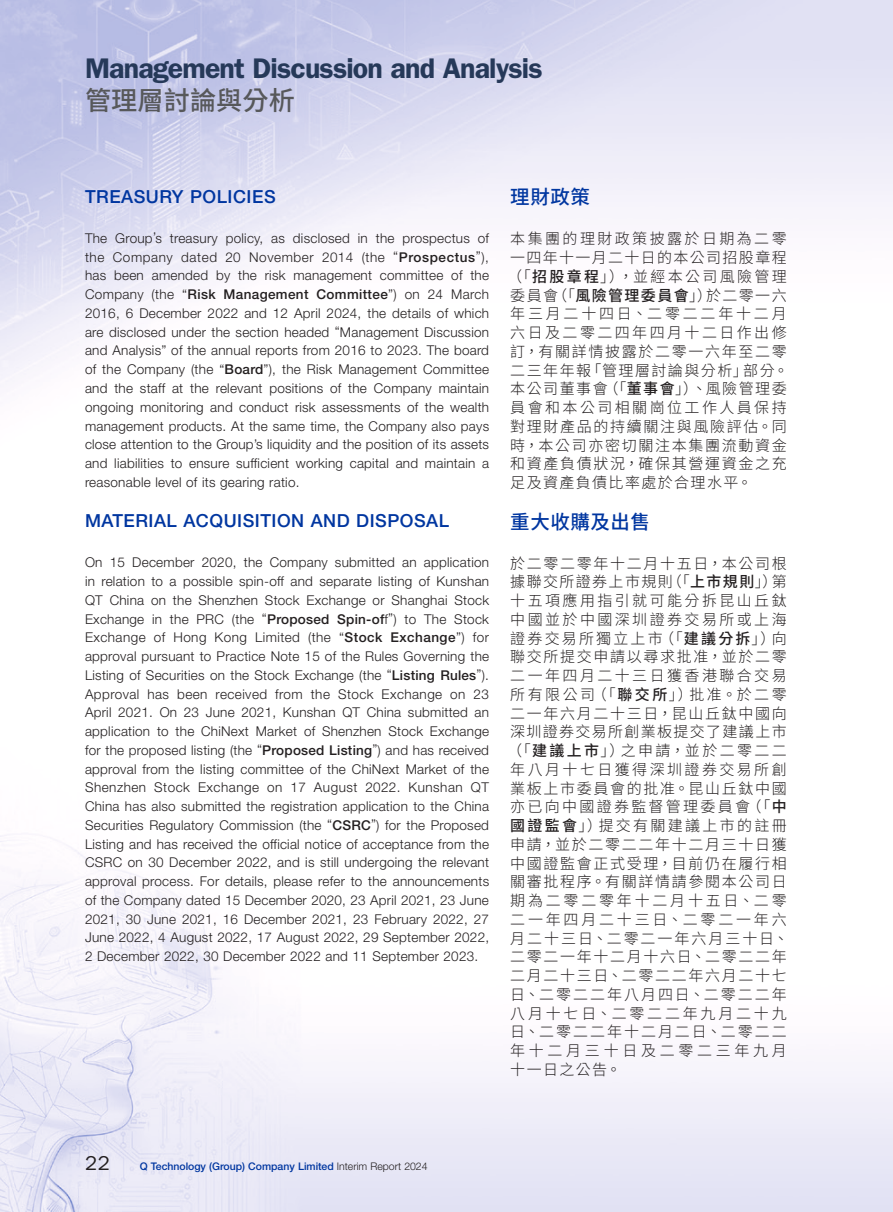
<style>
.page{position:relative;width:893px;height:1212px;background:#fff}
.page>*{position:absolute;margin:0;border:0;box-sizing:border-box;transform-origin:0 0}
.t1{font:600 28.5px "ITC Franklin Gothic Std";letter-spacing:-.03em;color:#263959}
.t2{font:500 26.25px "Source Han Sans TC";color:#57585a}
.t3{font:20.25px "ITC Franklin Gothic Std";color:#231f20}
.C_Heading_1{font:500 19.5px "Source Han Sans TC";letter-spacing:.03em;color:#0036a0}
.Heading_1{font:500 18px "Helvetica Neue LT Std";letter-spacing:.03em;color:#0036a0}
.C_Body_Text{font:300 15px/18.8px "Source Han Sans TC";letter-spacing:.135em;color:#231f20}
.C_Body_Text-2{font:300 15px/18.8px "Source Han Sans TC";letter-spacing:.11em;color:#231f20}
.Body_Text{font:300 13.5px/18.8px "Helvetica Neue LT Std";letter-spacing:.02em;color:#231f20;text-align:justify}
.t4{font:500 10.5px "Helvetica Neue LT Std";color:#0036a0}
.s1{font-weight:500}
.s2{font-weight:300;color:#231f20}
</style>
<div class="page">
<img style="left:0;top:0;width:893px;height:1212px">
<h1 class="t1" style="left:85px;top:52px;width:459px">Management Discussion and Analysis</h1>
<h2 class="t2" style="left:85px;top:86px;width:211px">管理層討論與分析</h2>
<p class="Heading_1" style="left:85px;top:186px;width:192px">TREASURY POLICIES</p>
<p class="Body_Text" style="left:85px;top:228px;width:406px">The Group’s treasury policy, as disclosed in the prospectus of the Company dated 20 November 2014 (the “<span class="s1">Prospectus</span>”), has been amended by the risk management committee of the Company (the “<span class="s1">Risk Management Committee</span>”) on 24 March 2016, 6 December 2022 and 12 April 2024, the details of which are disclosed under the section headed “Management Discussion and Analysis” of the annual reports from 2016 to 2023. The board of the Company (the “<span class="s1">Board</span>”), the Risk Management Committee and the staff at the relevant positions of the Company maintain ongoing monitoring and conduct risk assessments of the wealth management products. At the same time, the Company also pays close attention to the Group’s liquidity and the position of its assets and liabilities to ensure sufficient working capital and maintain a reasonable level of its gearing ratio.</p>
<p class="Heading_1" style="left:85px;top:510px;width:366px">MATERIAL ACQUISITION AND DISPOSAL</p>
<p class="Body_Text" style="left:85px;top:553px;width:406px">On 15 December 2020, the Company submitted an application in relation to a possible spin-off and separate listing of Kunshan QT China on the Shenzhen Stock Exchange or Shanghai Stock Exchange in the PRC (the “<span class="s1">Proposed Spin-of</span>f”) to The Stock Exchange of Hong Kong Limited (the “<span class="s1">Stock Exchange</span>”) for approval pursuant to Practice Note 15 of the Rules Governing the Listing of Securities on the Stock Exchange (the “<span class="s1">Listing Rules</span>”).<br>Approval has been received from the Stock Exchange on 23<br>April 2021. On 23 June 2021, Kunshan QT China submitted an application to the ChiNext Market of Shenzhen Stock Exchange for the proposed listing (the “<span class="s1">Proposed Listing</span>”) and has received approval from the listing committee of the ChiNext Market of the Shenzhen Stock Exchange on 17 August 2022. Kunshan QT China has also submitted the registration application to the China Securities Regulatory Commission (the “<span class="s1">CSRC</span>”) for the Proposed Listing and has received the official notice of acceptance from the CSRC on 30 December 2022, and is still undergoing the relevant approval process. For details, please refer to the announcements of the Company dated 15 December 2020, 23 April 2021, 23 June 2021, 30 June 2021, 16 December 2021, 23 February 2022, 27<br>June 2022, 4 August 2022, 17 August 2022, 29 September 2022, 2 December 2022, 30 December 2022 and 11 September 2023.</p>
<p class="C_Heading_1" style="left:510px;top:186px;width:81px">理財政策</p>
<p class="C_Body_Text-2" style="left:507px;top:230px;width:283px">本集團的理財政策披露於日期為二零一四年十一月二十日的本公司招股章程（「<span class="s1">招股章程</span>」），並經本公司風險管理委員會（「<span class="s1">風險管理委員會</span>」）於二零一六年三月二十四日、二零二二年十二月六日及二零二四年四月十二日作出修訂，有關詳情披露於二零一六年至二零二三年年報「管理層討論與分析」部分。本公司董事會（「<span class="s1">董事會</span>」）、風險管理委員會和本公司相關崗位工作人員保持對理財產品的持續關注與風險評估。同時，本公司亦密切關注本集團流動資金和資產負債狀況，確保其營運資金之充足及資產負債比率處於合理水平。</p>
<p class="C_Heading_1" style="left:510px;top:510px;width:141px">重大收購及出售</p>
<p class="C_Body_Text" style="left:507px;top:554px;width:283px">於二零二零年十二月十五日，本公司根據聯交所證券上市規則（「<span class="s1">上市規則</span>」）第十五項應用指引就可能分拆昆山丘鈦中國並於中國深圳證券交易所或上海證券交易所獨立上市（「<span class="s1">建議分拆</span>」）向聯交所提交申請以尋求批准，並於二零二一年四月二十三日獲香港聯合交易所有限公司（「<span class="s1">聯交所</span>」）批准。於二零二一年六月二十三日，昆山丘鈦中國向深圳證券交易所創業板提交了建議上市（「<span class="s1">建議上市</span>」）之申請，並於二零二二年八月十七日獲得深圳證券交易所創業板上市委員會的批准。昆山丘鈦中國亦已向中國證券監督管理委員會（「<span class="s1">中國證監會</span>」）提交有關建議上市的註冊申請，並於二零二二年十二月三十日獲中國證監會正式受理，目前仍在履行相關審批程序。有關詳情請參閱本公司日期為二零二零年十二月十五日、二零二一年四月二十三日、二零二一年六月二十三日、二零二一年六月三十日、二零二一年十二月十六日、二零二二年二月二十三日、二零二二年六月二十七日、二零二二年八月四日、二零二二年八月十七日、二零二二年九月二十九日、二零二二年十二月二日、二零二二年十二月三十日及二零二三年九月十一日之公告。</p>
<h3 class="t3" style="left:85px;top:1151px;width:26px">22</h3>
<p class="t4" style="left:140px;top:1160px;width:289px">Q Technology (Group) Company Limited <span class="s2">Interim Report 2024</span></p>
</div>
